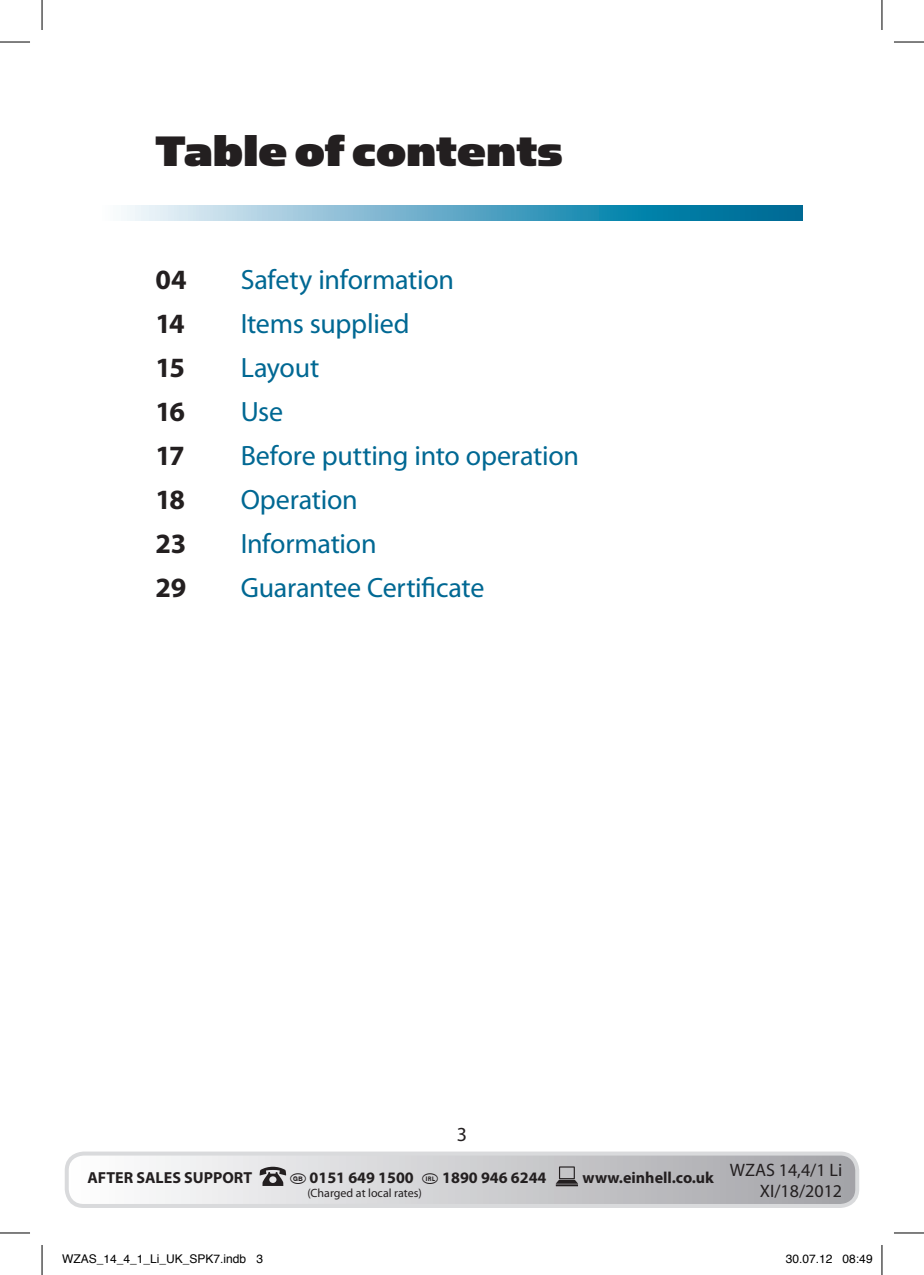
<style>
.page{position:relative;width:924px;height:1275px;background:#fff}
.page>*{position:absolute;margin:0;border:0;box-sizing:border-box;transform-origin:0 0}
.t1{font:48px "Simian Text Gorilla";color:#231f20}
.t2{font:28px "Myriad Pro";letter-spacing:-.01em;color:#006893}
.t3{font:700 28px "Myriad Pro";letter-spacing:-.05em;color:#231f20}
.t4{font:20px "Myriad Pro";color:#231f20}
.t5{font:18px "Myriad Pro";color:#231f20}
.t6{font:700 16px "Myriad Pro";color:#231f20}
.t7{font:12px "Helvetica";color:#000}
.t8{font:12px "Myriad Pro";color:#231f20}
.s1{font-family:"National Codes Europe";font-weight:400}
</style>
<div class="page">
<svg style="left:124px;top:205px;width:678px;height:16px"></svg>
<div style="left:65px;top:1151px;width:793px;height:57px;border:4px solid #d9dadc;border-radius:17px"></div>
<svg style="left:67px;top:1153px;width:789px;height:53px"></svg>
<hr style="left:0;top:42px;width:30px;height:1px;background:#000">
<hr style="left:893px;top:42px;width:30px;height:1px;background:#000">
<hr style="left:0;top:1232px;width:30px;height:1px;background:#000">
<hr style="left:893px;top:1232px;width:30px;height:1px;background:#000">
<hr style="left:42px;top:0;width:1px;height:30px;background:#000">
<hr style="left:42px;top:1245px;width:1px;height:30px;background:#000">
<hr style="left:881px;top:0;width:1px;height:30px;background:#000">
<hr style="left:881px;top:1245px;width:1px;height:30px;background:#000">
<h1 class="t1" style="left:155px;top:124px;width:408px">Table of contents</h1>
<p class="t3" style="left:155px;top:264px;width:33px">04</p>
<p class="t2" style="left:240px;top:264px;width:215px">Safety information</p>
<p class="t3" style="left:155px;top:308px;width:31px">14</p>
<p class="t2" style="left:240px;top:308px;width:170px">Items supplied</p>
<p class="t3" style="left:155px;top:352px;width:31px">15</p>
<p class="t2" style="left:240px;top:352px;width:80px">Layout</p>
<p class="t3" style="left:155px;top:396px;width:31px">16</p>
<p class="t2" style="left:240px;top:396px;width:44px">Use</p>
<p class="t3" style="left:155px;top:440px;width:31px">17</p>
<p class="t2" style="left:240px;top:440px;width:340px">Before putting into operation</p>
<p class="t3" style="left:155px;top:484px;width:31px">18</p>
<p class="t2" style="left:240px;top:484px;width:119px">Operation</p>
<p class="t3" style="left:155px;top:528px;width:32px">23</p>
<p class="t2" style="left:240px;top:528px;width:137px">Information</p>
<p class="t3" style="left:155px;top:572px;width:32px">29</p>
<p class="t2" style="left:240px;top:572px;width:245px">Guarantee Certificate</p>
<p class="t4" style="left:456px;top:1123px;width:12px">3</p>
<p class="t6" style="left:422px;top:1168px;width:126px"><span class="s1">D</span> 1890 946 6244</p>
<p class="t6" style="left:582px;top:1168px;width:261px">www.einhell.co.uk <sup>WZAS</sup> <sup>14,4/1</sup> <sup>Li</sup></p>
<p class="t5" style="left:759px;top:1181px;width:84px">XI/18/2012</p>
<p class="t6" style="left:87px;top:1168px;width:166px">AFTER SALES SUPPORT</p>
<p class="t6" style="left:290px;top:1168px;width:125px"><span class="s1">t</span> 0151 649 1500</p>
<p class="t8" style="left:307px;top:1186px;width:116px">(Charged at local rates)</p>
<p class="t7" style="left:62px;top:1249px;width:202px">WZAS_14_4_1_Li_UK_SPK7.indb 3</p>
<p class="t7" style="left:785px;top:1249px;width:88px">30.07.12 08:49</p>
</div>
